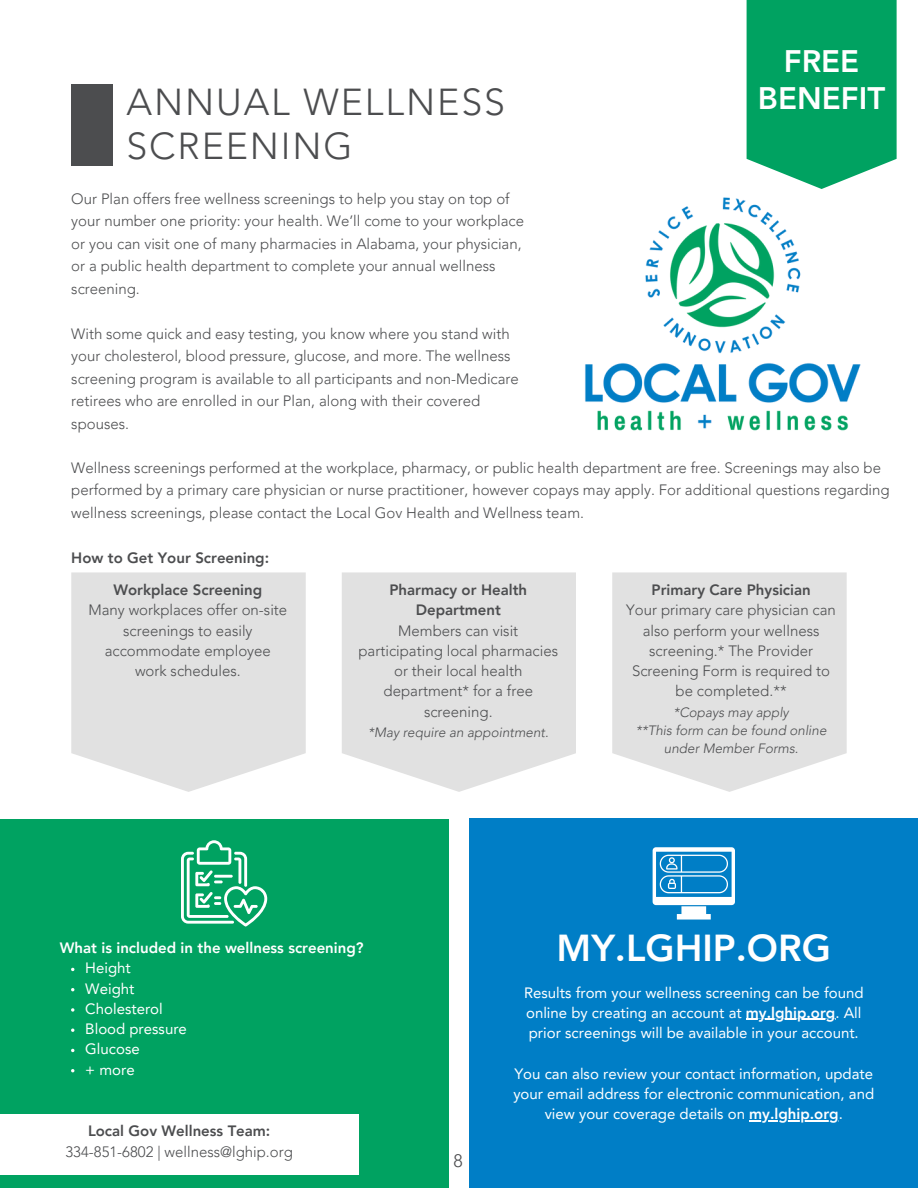
<style>
.page{position:relative;width:918px;height:1188px;background:#fff}
.page>*{position:absolute;margin:0;border:0;box-sizing:border-box;transform-origin:0 0}
.t1{font:300 37.5px/43.8px "Avenir LT Pro";letter-spacing:.05em;color:#4c4d4f}
.t2{font:800 37.5px "Avenir LT Pro";color:#fff}
.t3{font:800 31.05px/36.5px "Avenir LT Pro";color:#fff;text-align:center}
.t4{font:300 18px "Avenir LT Pro";color:#4c4d4f}
.t5{font:300 15px/20.2px "Avenir LT Pro";color:#4c4d4f}
.t6{font:15px/20.2px "Avenir LT Pro";color:#fff}
.t7{font:800 15px/20.2px "Avenir LT Pro";color:#4c4d4f;text-align:center}
.t8{font:800 15px "Avenir LT Pro";color:#fff}
.t9{font:italic 300 13.5px/18px "Avenir LT Pro";color:#4c4d4f;text-align:center}
.s1{font-weight:800}
</style>
<div class="page">
<div style="left:71px;top:85px;width:41px;height:81px;background:#4c4d4f"></div>
<svg style="left:747px;top:0;width:150px;height:189px;background:#14a96d"></svg>
<svg style="left:342px;top:572px;width:234px;height:220px;background:#e3e3e3"></svg>
<svg style="left:71px;top:572px;width:234px;height:220px;background:#e3e3e3"></svg>
<svg style="left:612px;top:572px;width:234px;height:220px;background:#e3e3e3"></svg>
<div style="left:0;top:819px;width:448px;height:369px;background:#00a261"></div>
<svg style="left:181px;top:840px;width:86px;height:87px"></svg>
<div style="left:470px;top:819px;width:448px;height:369px;background:#007ec6"></div>
<div style="left:0;top:1114px;width:358px;height:60px;background:#fff"></div>
<img style="left:585px;top:197px;width:276px;height:234px">
<svg style="left:71px;top:1008px;width:3px;height:4px"></svg>
<hr style="left:746px;top:1019px;width:89px;height:1px;background:#fff">
<hr style="left:749px;top:1120px;width:90px;height:1px;background:#fff">
<svg style="left:653px;top:847px;width:82px;height:73px"></svg>
<h4 class="t1" style="left:127px;top:84px;width:380px">ANNUAL WELLNESS<br>SCREENING</h4>
<p class="t5" style="left:71px;top:189px;width:454px;line-height:22.5px">Our Plan offers free wellness screenings to help you stay on top of your number one priority: your health. We’ll come to your workplace or you can visit one of many pharmacies in Alabama, your physician, or a public health department to complete your annual wellness screening.</p>
<p class="t5" style="left:71px;top:324px;width:449px;line-height:22.5px">With some quick and easy testing, you know where you stand with your cholesterol, blood pressure, glucose, and more. The wellness screening program is available to all participants and non-Medicare retirees who are enrolled in our Plan, along with their covered spouses.</p>
<h2 class="t3" style="left:758px;top:46px;width:129px">FREE<br>BENEFIT</h2>
<p class="t5" style="left:71px;top:458px;width:820px;line-height:22.5px">Wellness screenings performed at the workplace, pharmacy, or public health department are free. Screenings may also be performed by a primary care physician or nurse practitioner, however copays may apply. For additional questions regarding wellness screenings, please contact the Local Gov Health and Wellness team.</p>
<p class="t7" style="left:71px;top:549px;width:199px">How to Get Your Screening:</p>
<p class="t7" style="left:113px;top:581px;width:150px">Workplace Screening</p>
<p class="t5" style="left:88px;top:602px;width:200px;text-align:center">Many workplaces offer on-site screenings to easily accommodate employee work schedules.</p>
<p class="t7" style="left:389px;top:581px;width:139px">Pharmacy or Health<br>Department</p>
<p class="t5" style="left:358px;top:622px;width:201px;text-align:center">Members can visit participating local pharmacies or their local health department* for a free screening.</p>
<p class="t9" style="left:368px;top:725px;width:182px">*May require an appointment.</p>
<p class="t7" style="left:652px;top:581px;width:161px">Primary Care Physician</p>
<p class="t5" style="left:626px;top:602px;width:211px;text-align:center">Your primary care physician can also perform your wellness screening.* The Provider<br>Screening Form is required to be completed.**</p>
<p class="t9" style="left:673px;top:704px;width:117px">*Copays may apply</p>
<p class="t9" style="left:636px;top:722px;width:192px">**This form can be found online under Member Forms.</p>
<h4 class="t8" style="left:60px;top:942px;width:305px">What is included in the wellness screening?</h4>
<p class="t6" style="left:85px;top:959px;width:47px">Height</p>
<p class="t6" style="left:85px;top:980px;width:51px">Weight</p>
<p class="t6" style="left:85px;top:1000px;width:79px">Cholesterol</p>
<p class="t6" style="left:85px;top:1020px;width:103px">Blood pressure</p>
<p class="t6" style="left:85px;top:1040px;width:56px">Glucose</p>
<p class="t6" style="left:85px;top:1061px;width:51px">+ more</p>
<p class="t7" style="left:88px;top:1122px;width:184px">Local Gov Wellness Team:</p>
<p class="t5" style="left:66px;top:1143px;width:229px">334-851-6802 | wellness@lghip.org</p>
<p class="t4" style="left:454px;top:1154px;width:11px">8</p>
<p class="t2" style="left:557px;top:933px;width:276px">MY.LGHIP.ORG</p>
<p class="t6" style="left:524px;top:984px;width:341px">Results from your wellness screening can be found online by creating an account at <span class="s1">my.lghip.org</span>. All</p>
<p class="t6" style="left:529px;top:1024px;width:332px">prior screenings will be available in your account.</p>
<p class="t6" style="left:513px;top:1065px;width:362px">You can also review your contact information, update your email address for electronic communication, and</p>
<h1 class="t6" style="left:545px;top:1105px;width:300px">view your coverage details on <span class="s1">my.lghip.org</span>.</h1>
</div>
